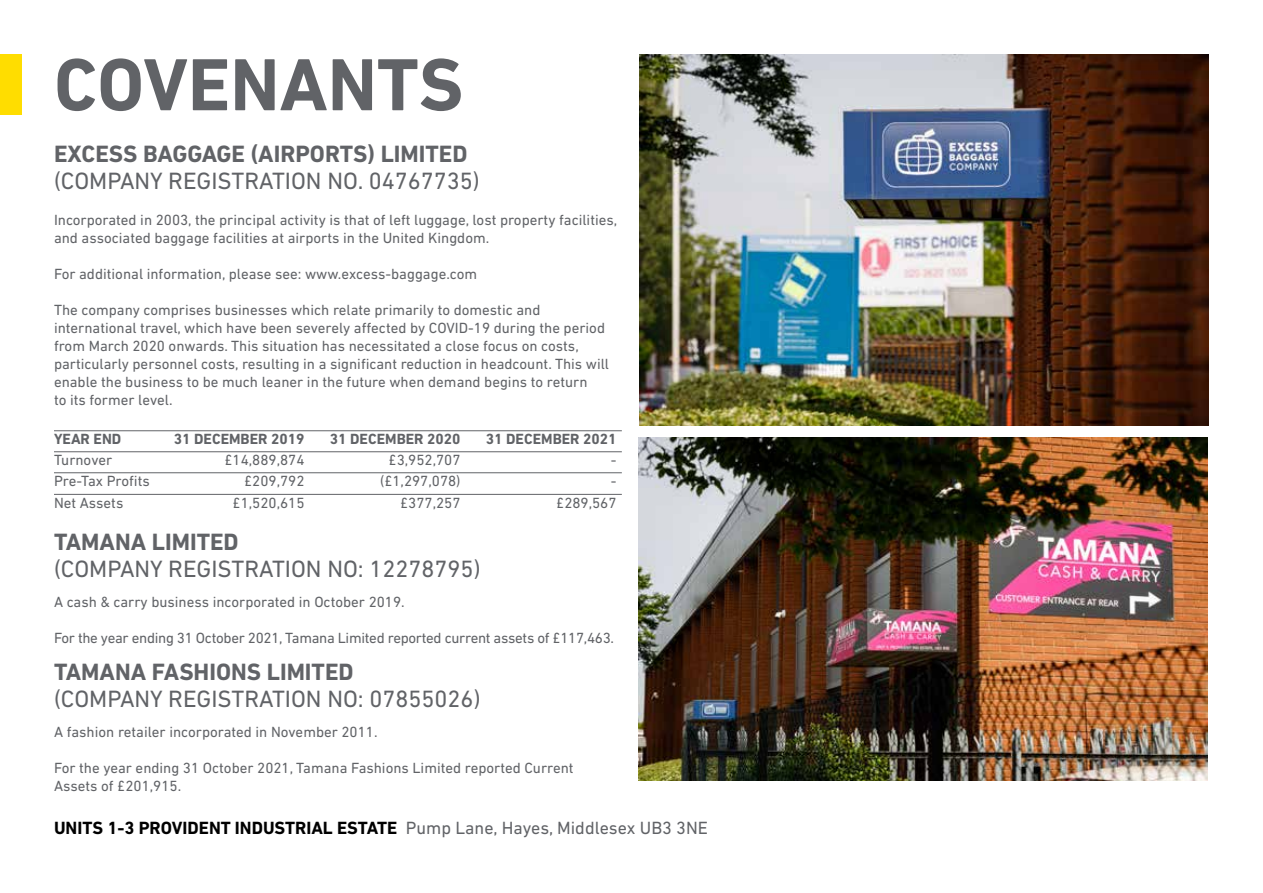
<style>
.page{position:relative;width:1263px;height:893px;background:#fff}
.page>*{position:absolute;margin:0;border:0;box-sizing:border-box;transform-origin:0 0}
.t1{font:700 75px "DIN Next LT Pro";color:#616367}
.t2{font:24px "DIN Next LT Pro";color:#616367}
.t3{font:700 24px "DIN Next LT Pro";color:#616367}
.t4{font:700 18px "DIN Next LT Pro";color:#000}
.t5{font:15px/18px "DIN Next LT Pro";color:#616367}
.t6{font:15px "DIN Next LT Pro";letter-spacing:-.02em;color:#616367}
.t7{font:700 15px "DIN Next LT Pro";color:#616367}
.s1{font-weight:400;color:#616367}
</style>
<div class="page">
<div style="left:0;top:54px;width:21px;height:61px;background:#fd0"></div>
<hr style="left:54px;top:430px;width:568px;height:1px;background:#616367">
<hr style="left:54px;top:451px;width:568px;height:1px;background:#616367">
<hr style="left:54px;top:472px;width:568px;height:1px;background:#616367">
<hr style="left:54px;top:494px;width:568px;height:1px;background:#616367">
<img style="left:640px;top:54px;width:569px;height:371px">
<img style="left:639px;top:438px;width:569px;height:342px">
<h1 class="t1" style="left:54px;top:41px;width:411px">COVENANTS</h1>
<h2 class="t3" style="left:54px;top:140px;width:415px">EXCESS BAGGAGE (AIRPORTS) LIMITED</h2>
<h2 class="t2" style="left:54px;top:167px;width:427px">(COMPANY REGISTRATION NO. 04767735)</h2>
<p class="t5" style="left:54px;top:211px;width:565px">Incorporated in 2003, the principal activity is that of left luggage, lost property facilities, and associated baggage facilities at airports in the United Kingdom.</p>
<p class="t5" style="left:54px;top:265px;width:425px">For additional information, please see: www.excess-baggage.com</p>
<p class="t5" style="left:54px;top:301px;width:557px">The company comprises businesses which relate primarily to domestic and international travel, which have been severely affected by COVID-19 during the period from March 2020 onwards. This situation has necessitated a close focus on costs, particularly personnel costs, resulting in a significant reduction in headcount. This will enable the business to be much leaner in the future when demand begins to return<br>to its former level.</p>
<p class="t7" style="left:54px;top:430px;width:69px">YEAR END</p>
<p class="t7" style="left:174px;top:430px;width:132px">31 DECEMBER 2019</p>
<p class="t7" style="left:330px;top:430px;width:132px">31 DECEMBER 2020</p>
<p class="t7" style="left:486px;top:430px;width:132px">31 DECEMBER 2021</p>
<p class="t5" style="left:54px;top:451px;width:60px">Turnover</p>
<p class="t5" style="left:224px;top:451px;width:82px">£14,889,874</p>
<p class="t5" style="left:389px;top:451px;width:73px">£3,952,707</p>
<p class="t5" style="left:611px;top:451px;width:7px">-</p>
<p class="t5" style="left:54px;top:472px;width:97px">Pre-Tax Profits</p>
<p class="t5" style="left:244px;top:472px;width:62px">£209,792</p>
<p class="t5" style="left:380px;top:472px;width:82px">(£1,297,078)</p>
<p class="t5" style="left:611px;top:472px;width:7px">-</p>
<p class="t5" style="left:54px;top:493px;width:71px">Net Assets</p>
<p class="t5" style="left:233px;top:493px;width:73px">£1,520,615</p>
<p class="t5" style="left:400px;top:493px;width:62px">£377,257</p>
<p class="t5" style="left:556px;top:493px;width:62px">£289,567</p>
<h2 class="t3" style="left:54px;top:527px;width:186px">TAMANA LIMITED</h2>
<h2 class="t2" style="left:54px;top:554px;width:428px">(COMPANY REGISTRATION NO: 12278795)</h2>
<p class="t5" style="left:54px;top:592px;width:352px">A cash &amp; carry business incorporated in October 2019.</p>
<p class="t6" style="left:54px;top:629px;width:562px">For the year ending 31 October 2021, Tamana Limited reported current assets of £117,463.</p>
<h2 class="t3" style="left:54px;top:658px;width:301px">TAMANA FASHIONS LIMITED</h2>
<h2 class="t2" style="left:54px;top:685px;width:428px">(COMPANY REGISTRATION NO: 07855026)</h2>
<p class="t5" style="left:54px;top:723px;width:325px">A fashion retailer incorporated in November 2011.</p>
<p class="t5" style="left:54px;top:759px;width:521px">For the year ending 31 October 2021, Tamana Fashions Limited reported Current<br>Assets of £201,915.</p>
<p class="t4" style="left:54px;top:817px;width:655px">UNITS 1-3 PROVIDENT INDUSTRIAL ESTATE <span class="s1">Pump Lane, Hayes, Middlesex UB3 3NE</span></p>
</div>
